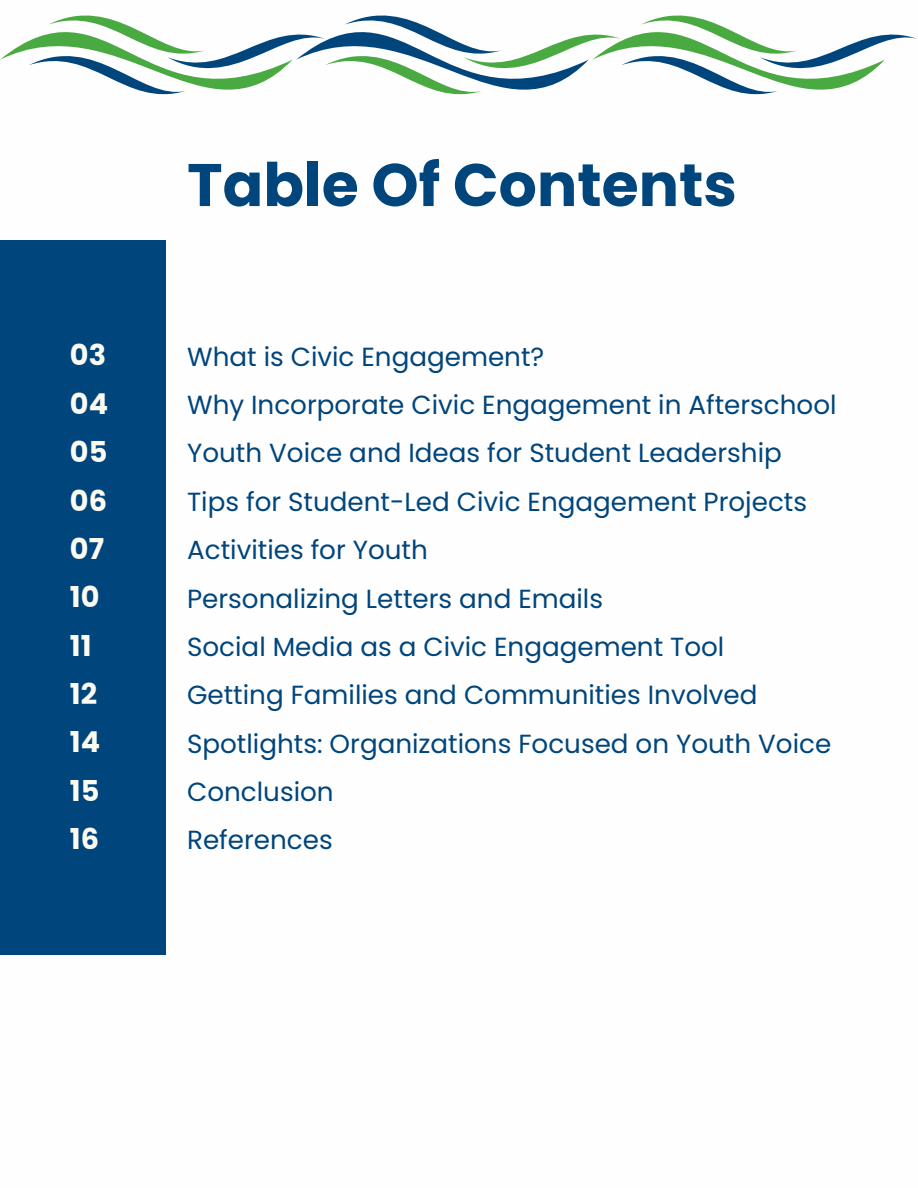
<style>
.page{position:relative;width:918px;height:1188px;background:#fff}
.page>*{position:absolute;margin:0;border:0;box-sizing:border-box;transform-origin:0 0}
.t1{font:700 60px "Poppins";color:#00457c}
.t2{font:700 28.8px/48.3px "Poppins";color:#fcfbf1}
.t3{font:26.25px/48.3px "Poppins";color:#00457c}
</style>
<div class="page">
<svg style="left:29px;top:15px;width:888px;height:80px"></svg>
<svg style="left:592px;top:15px;width:293px;height:80px"></svg>
<div style="left:0;top:241px;width:166px;height:714px;background:#00457c"></div>
<h1 class="t1" style="left:187px;top:143px;width:551px">Table Of Contents</h1>
<p class="t2" style="left:70px;top:331px;width:40px">03<br>04<br>05<br>06<br>07<br>10<br>11<br>12<br>14<br>15<br>16</p>
<p class="t3" style="left:187px;top:332px;width:651px">What is Civic Engagement?<br>Why Incorporate Civic Engagement in Afterschool Youth Voice and Ideas for Student Leadership Tips for Student-Led Civic Engagement Projects Activities for Youth<br>Personalizing Letters and Emails<br>Social Media as a Civic Engagement Tool<br>Getting Families and Communities Involved Spotlights: Organizations Focused on Youth Voice Conclusion<br>References</p>
</div>
